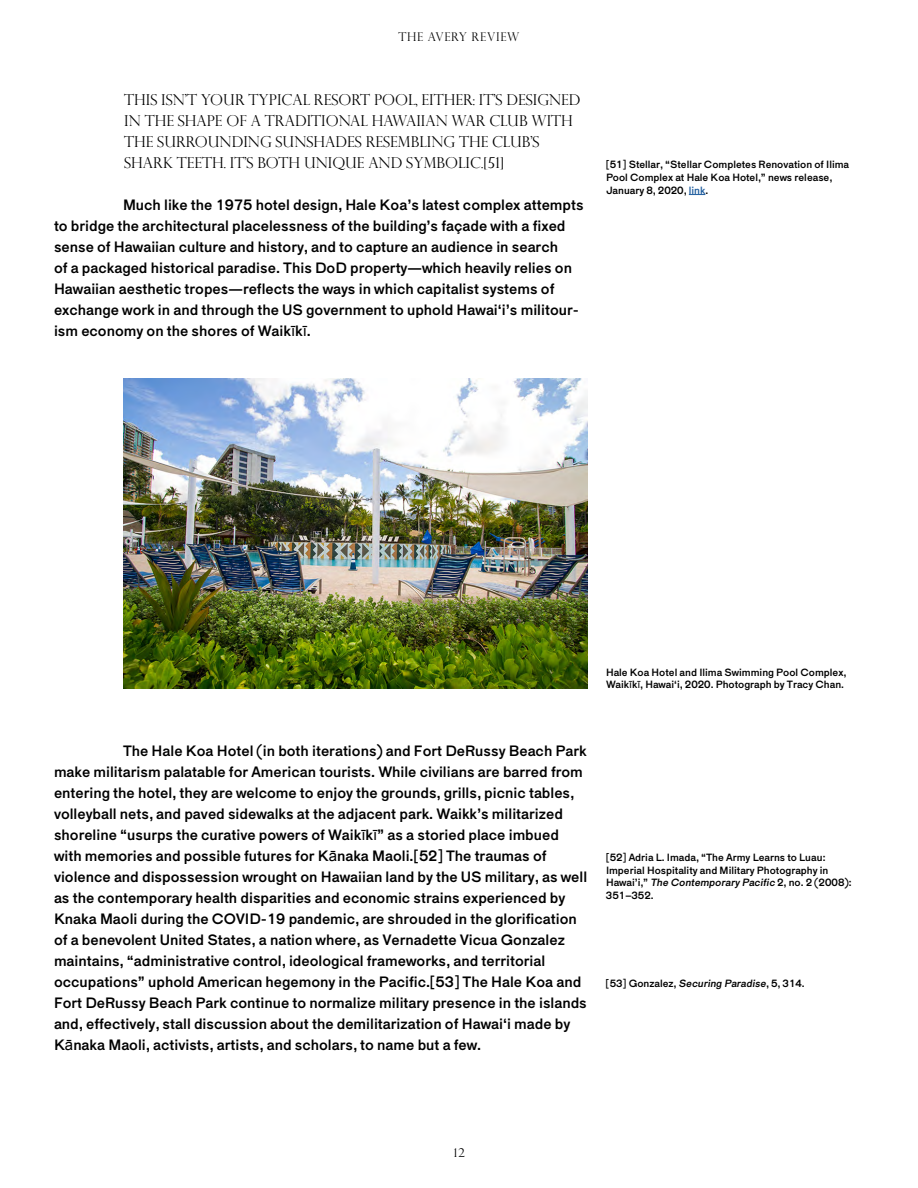
<style>
.page{position:relative;width:918px;height:1188px;background:#fff}
.page>*{position:absolute;margin:0;border:0;box-sizing:border-box;transform-origin:0 0}
.t1{font:15px/21px "Maria Pro";color:#000}
.t2{font:300 15px/21px "Perpetua Titling MT Std";color:#000}
.t3{font:300 12px "Perpetua Titling MT Std";letter-spacing:.06em;color:#000}
.t4{font:10.5px/12.6px "Maria Pro";color:#000}
.s1{font-family:"Arial"}
.s2{color:#215e9e}
.s3{font-style:italic}
</style>
<div class="page">
<img style="left:123px;top:378px;width:465px;height:310px">
<svg style="left:689px;top:194px;width:16px;height:1px"></svg>
<p class="t3" style="left:399px;top:30px;width:122px">THE AVERY REVIEW</p>
<p class="t2" style="left:124px;top:89px;width:458px">THIS ISN’T YOUR TYPICAL RESORT POOL, EITHER: IT’S DESIGNED IN THE SHAPE OF A TRADITIONAL HAWAIIAN WAR CLUB WITH THE SURROUNDING SUNSHADES RESEMBLING THE CLUB’S SHARK TEETH. IT’S BOTH UNIQUE AND SYMBOLIC.[51]</p>
<p class="t1" style="left:54px;top:195px;width:531px;text-indent:69px">Much like the 1975 hotel design, Hale Koa’s latest complex attempts to bridge the architectural placelessness of the building’s façade with a fixed sense of Hawaiian culture and history, and to capture an audience in search<br>of a packaged historical paradise. This DoD property—which heavily relies on Hawaiian aesthetic tropes—reflects the ways in which capitalist systems of exchange work in and through the US government to uphold Hawai‘i’s militour&shy;ism economy on the shores of Waik<span class="s1">ī</span>k<span class="s1">ī</span>.</p>
<p class="t4" style="left:606px;top:158px;width:245px">[51] Stellar, “Stellar Completes Renovation of Ilima<br>Pool Complex at Hale Koa Hotel,” news release,<br>January 8, 2020, <span class="s2">link</span>. ↩</p>
<p class="t4" style="left:606px;top:666px;width:242px">Hale Koa Hotel and Ilima Swimming Pool Complex,<br>Waik<span class="s1">ī</span>k<span class="s1">ī</span>, Hawai‘i, 2020. Photograph by Tracy Chan.</p>
<p class="t1" style="left:54px;top:741px;width:535px;text-indent:69px">The Hale Koa Hotel (in both iterations) and Fort DeRussy Beach Park make militarism palatable for American tourists. While civilians are barred from entering the hotel, they are welcome to enjoy the grounds, grills, picnic tables, volleyball nets, and paved sidewalks at the adjacent park. Waikk’s militarized shoreline “usurps the curative powers of Waik<span class="s1">ī</span>k<span class="s1">ī</span>” as a storied place imbued with memories and possible futures for K<span class="s1">ā</span>naka Maoli.[52] The traumas of violence and dispossession wrought on Hawaiian land by the US military, as well as the contemporary health disparities and economic strains experienced by Knaka Maoli during the COVID-19 pandemic, are shrouded in the glorification of a benevolent United States, a nation where, as Vernadette Vicua Gonzalez maintains, “administrative control, ideological frameworks, and territorial occupations” uphold American hegemony in the Pacific.[53] The Hale Koa and Fort DeRussy Beach Park continue to normalize military presence in the islands and, effectively, stall discussion about the demilitarization of Hawai‘i made by K<span class="s1">ā</span>naka Maoli, activists, artists, and scholars, to name but a few.</p>
<p class="t4" style="left:606px;top:851px;width:248px">[52] Adria L. Imada, “The Army Learns to Luau:<br>Imperial Hospitality and Military Photography in<br>H awa i ’ i , ” <span class="s3">The Contemporary Pacific</span> 2 , n o . 2 (2 0 0 8 ) :<br>351–352. ↩</p>
<p class="t4" style="left:606px;top:977px;width:203px">[53] Gonzalez, <span class="s3">Securing Paradise</span>, 5, 314. ↩</p>
<p class="t3" style="left:454px;top:1146px;width:13px">12</p>
</div>
